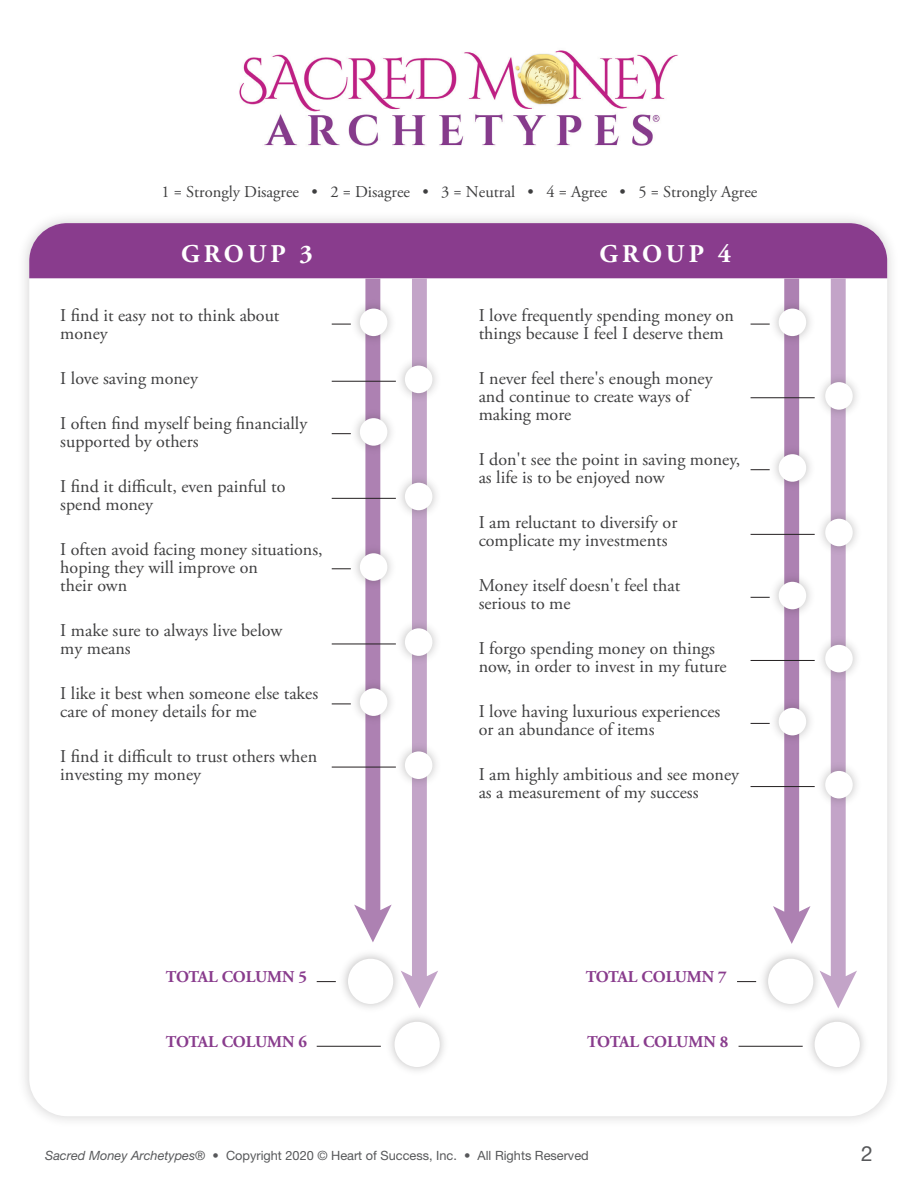
<style>
.page{position:relative;width:918px;height:1188px;background:#fff}
.page>*{position:absolute;margin:0;border:0;box-sizing:border-box;transform-origin:0 0}
.t1{font:700 25.5px "Adobe Garamond Pro";letter-spacing:.15em;color:#fff}
.t2{font:21px "Helvetica Neue LT Std";color:#57585a}
.t3{font:18px/18px "Adobe Garamond Pro";color:#3e3e3f}
.t4{font:16.5px "Adobe Garamond Pro";color:#3e3e3f}
.t5{font:700 16.5px "Adobe Garamond Pro";letter-spacing:-.01em;color:#893c8d}
.t6{font:12.75px "Helvetica Neue LT Std";color:#57585a}
.s1{font-style:italic}
</style>
<div class="page">
<img style="left:239px;top:50px;width:439px;height:96px">
<svg style="left:406px;top:279px;width:32px;height:729px"></svg>
<svg style="left:827px;top:279px;width:30px;height:729px"></svg>
<hr style="left:751px;top:397px;width:64px;height:1px;background:#231f20">
<hr style="left:751px;top:534px;width:64px;height:1px;background:#231f20">
<hr style="left:751px;top:786px;width:64px;height:1px;background:#231f20">
<svg style="left:317px;top:981px;width:18px;height:1px"></svg>
<svg style="left:737px;top:981px;width:18px;height:1px"></svg>
<hr style="left:317px;top:1046px;width:64px;height:1px;background:#231f20">
<hr style="left:739px;top:1046px;width:64px;height:1px;background:#231f20">
<hr style="left:751px;top:660px;width:64px;height:1px;background:#231f20">
<svg style="left:332px;top:279px;width:60px;height:663px"></svg>
<svg style="left:751px;top:279px;width:59px;height:665px"></svg>
<img style="left:347px;top:296px;width:45px;height:53px">
<div style="left:360px;top:309px;width:27px;height:27px;background:#fff;border-radius:50%"></div>
<img style="left:347px;top:405px;width:45px;height:54px">
<div style="left:360px;top:418px;width:27px;height:28px;background:#fff;border-radius:50%"></div>
<img style="left:347px;top:675px;width:45px;height:54px">
<div style="left:360px;top:688px;width:27px;height:28px;background:#fff;border-radius:50%"></div>
<img style="left:392px;top:352px;width:46px;height:54px">
<div style="left:405px;top:366px;width:27px;height:27px;background:#fff;border-radius:50%"></div>
<img style="left:392px;top:469px;width:46px;height:54px">
<div style="left:405px;top:483px;width:27px;height:27px;background:#fff;border-radius:50%"></div>
<img style="left:392px;top:738px;width:46px;height:54px">
<div style="left:405px;top:751px;width:27px;height:28px;background:#fff;border-radius:50%"></div>
<img style="left:766px;top:296px;width:45px;height:53px">
<div style="left:779px;top:309px;width:27px;height:27px;background:#fff;border-radius:50%"></div>
<img style="left:766px;top:441px;width:45px;height:54px">
<div style="left:779px;top:454px;width:27px;height:28px;background:#fff;border-radius:50%"></div>
<img style="left:766px;top:695px;width:45px;height:53px">
<div style="left:779px;top:708px;width:27px;height:27px;background:#fff;border-radius:50%"></div>
<img style="left:812px;top:369px;width:45px;height:54px">
<div style="left:825px;top:382px;width:28px;height:28px;background:#fff;border-radius:50%"></div>
<img style="left:812px;top:505px;width:45px;height:54px">
<div style="left:825px;top:519px;width:28px;height:27px;background:#fff;border-radius:50%"></div>
<img style="left:812px;top:758px;width:45px;height:53px">
<div style="left:825px;top:771px;width:28px;height:27px;background:#fff;border-radius:50%"></div>
<img style="left:392px;top:615px;width:46px;height:54px">
<div style="left:405px;top:628px;width:27px;height:28px;background:#fff;border-radius:50%"></div>
<img style="left:814px;top:632px;width:43px;height:53px">
<div style="left:825px;top:645px;width:28px;height:27px;background:#fff;border-radius:50%"></div>
<img style="left:347px;top:540px;width:45px;height:54px">
<div style="left:360px;top:553px;width:27px;height:28px;background:#fff;border-radius:50%"></div>
<img style="left:766px;top:569px;width:45px;height:53px">
<div style="left:779px;top:582px;width:27px;height:27px;background:#fff;border-radius:50%"></div>
<img style="left:390px;top:1017px;width:54px;height:54px">
<div style="left:395px;top:1022px;width:45px;height:45px;background:#fff;border-radius:50%"></div>
<img style="left:335px;top:954px;width:71px;height:54px">
<div style="left:348px;top:959px;width:45px;height:45px;background:#fff;border-radius:50%"></div>
<img style="left:801px;top:1017px;width:63px;height:54px">
<div style="left:815px;top:1022px;width:45px;height:45px;background:#fff;border-radius:50%"></div>
<img style="left:755px;top:954px;width:72px;height:54px">
<div style="left:768px;top:959px;width:45px;height:45px;background:#fff;border-radius:50%"></div>
<div style="left:29px;top:223px;width:858px;height:55px;background:#893c8d"></div>
<p class="t4" style="left:161px;top:182px;width:598px">1 = Strongly Disagree • 2 = Disagree • 3 = Neutral • 4 = Agree • 5 = Strongly Agree</p>
<h1 class="t1" style="left:181px;top:239px;width:133px">GROUP 3</h1>
<h1 class="t1" style="left:600px;top:239px;width:133px">GROUP 4</h1>
<p class="t3" style="left:60px;top:307px;width:221px">I find it easy not to think about money</p>
<p class="t3" style="left:60px;top:370px;width:139px">I love saving money</p>
<p class="t3" style="left:60px;top:415px;width:248px">I often find myself being financially supported by others</p>
<p class="t3" style="left:60px;top:478px;width:227px">I find it difficult, even painful to spend money</p>
<p class="t3" style="left:60px;top:541px;width:264px">I often avoid facing money situations, hoping they will improve on<br>their own</p>
<p class="t3" style="left:60px;top:622px;width:223px">I make sure to always live below my means</p>
<p class="t3" style="left:60px;top:685px;width:259px">I like it best when someone else takes care of money details for me</p>
<p class="t3" style="left:60px;top:748px;width:258px">I find it difficult to trust others when investing my money</p>
<p class="t3" style="left:479px;top:307px;width:257px">I love frequently spending money on things because I feel I deserve them</p>
<p class="t3" style="left:479px;top:370px;width:235px">I never feel there's enough money and continue to create ways of making more</p>
<p class="t3" style="left:479px;top:451px;width:263px">I don't see the point in saving money, as life is to be enjoyed now</p>
<p class="t3" style="left:479px;top:514px;width:200px">I am reluctant to diversify or complicate my investments</p>
<p class="t3" style="left:479px;top:577px;width:203px">Money itself doesn't feel that serious to me</p>
<p class="t3" style="left:479px;top:640px;width:250px">I forgo spending money on things now, in order to invest in my future</p>
<p class="t3" style="left:479px;top:703px;width:243px">I love having luxurious experiences or an abundance of items</p>
<p class="t3" style="left:479px;top:766px;width:262px">I am highly ambitious and see money as a measurement of my success</p>
<p class="t5" style="left:166px;top:967px;width:143px">TOTAL COLUMN 5</p>
<p class="t5" style="left:586px;top:967px;width:143px">TOTAL COLUMN 7</p>
<p class="t5" style="left:166px;top:1032px;width:143px">TOTAL COLUMN 6</p>
<p class="t5" style="left:587px;top:1032px;width:143px">TOTAL COLUMN 8</p>
<p class="t6" style="left:45px;top:1147px;width:545px"><span class="s1">Sacred Money Archetypes</span>® • Copyright 2020 © Heart of Success, Inc. • All Rights Reserved</p>
<p class="t2" style="left:861px;top:1141px;width:13px">2</p>
</div>
